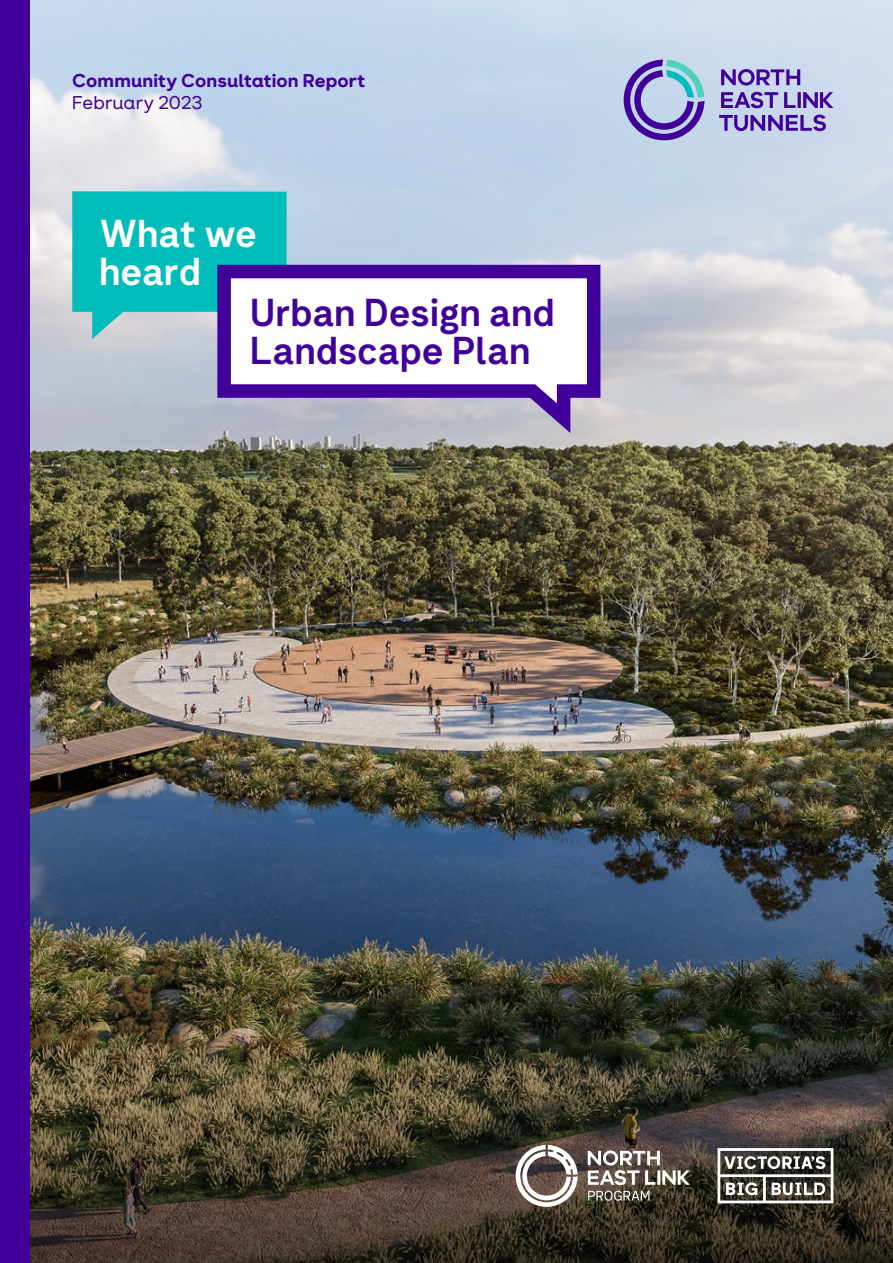
<style>
.page{position:relative;width:893px;height:1263px;background:#fff}
.page>*{position:absolute;margin:0;border:0;box-sizing:border-box;transform-origin:0 0}
.t1{font:37.8px/37.8px "Network Sans 2019 Bold";letter-spacing:-.005em;color:#400099}
.t2{font:37.8px/37.8px "Network Sans 2019 Bold";letter-spacing:-.005em;color:#fff}
.t3{font:800 18px "Network Neo";letter-spacing:.005em;color:#400099}
.t4{font:18px "Network Neo";letter-spacing:-.005em;color:#400099}
</style>
<div class="page">
<img style="left:30px;top:0;width:863px;height:699px">
<img style="left:30px;top:699px;width:863px;height:366px">
<svg style="left:30px;top:1065px;width:863px;height:198px"></svg>
<svg style="left:719px;top:69px;width:114px;height:62px"></svg>
<svg style="left:624px;top:60px;width:80px;height:80px"></svg>
<svg style="left:72px;top:191px;width:215px;height:148px"></svg>
<svg style="left:211px;top:258px;width:396px;height:190px"></svg>
<svg style="left:588px;top:1150px;width:102px;height:51px"></svg>
<svg style="left:516px;top:1145px;width:62px;height:62px"></svg>
<svg style="left:717px;top:1148px;width:116px;height:55px"></svg>
<div style="left:0;top:0;width:30px;height:1263px;background:#400099"></div>
<p class="t3" style="left:72px;top:69px;width:294px">Community Consultation Report</p>
<p class="t4" style="left:72px;top:91px;width:132px">February 2023</p>
<h1 class="t2" style="left:99px;top:213px;width:159px">What we heard</h1>
<h1 class="t1" style="left:250px;top:292px;width:306px">Urban Design and<br>Landscape Plan</h1>
</div>
